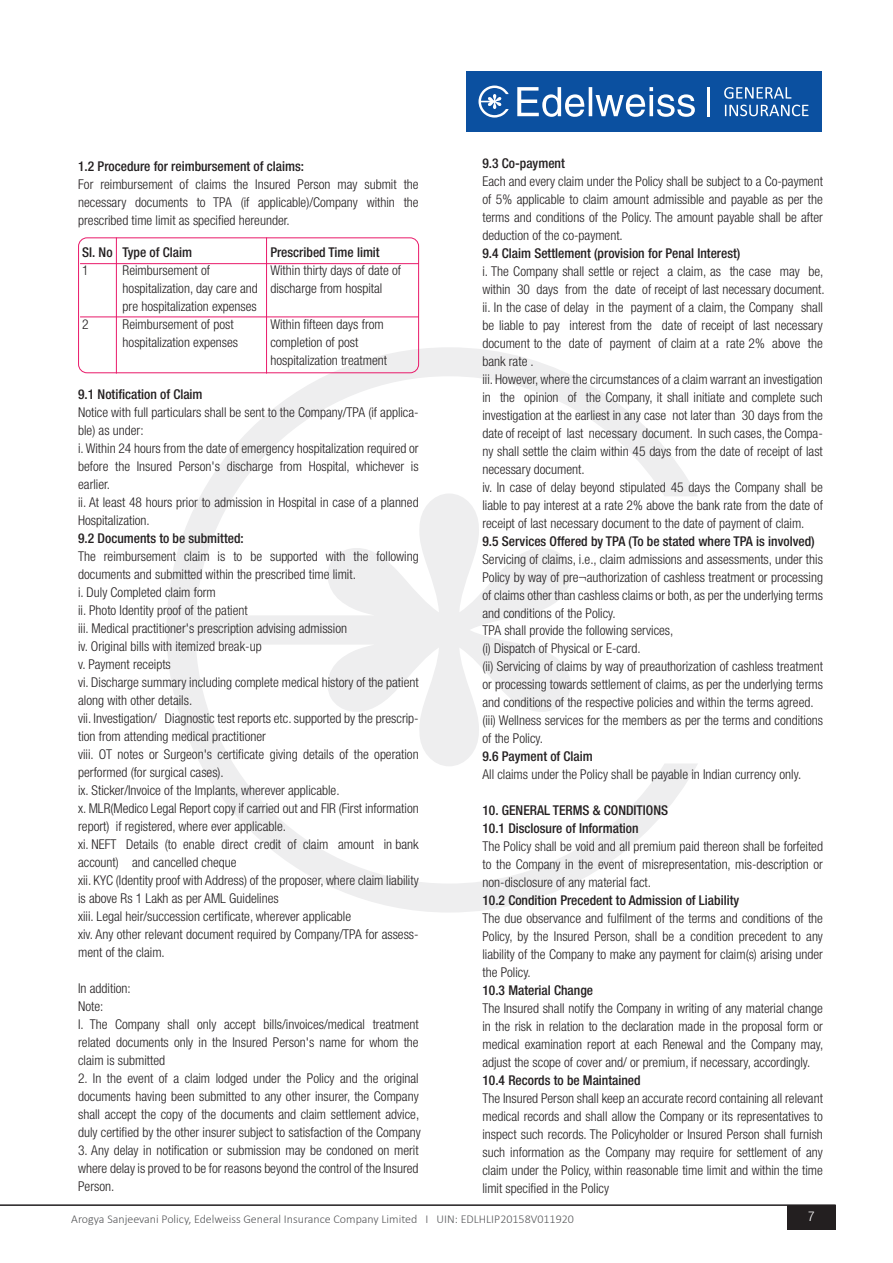
<style>
.page{position:relative;width:893px;height:1263px;background:#fff}
.page>*{position:absolute;margin:0;border:0;box-sizing:border-box;transform-origin:0 0}
.t1{font:300 condensed 13.5px/18px "Helvetica Neue LT Std";color:#231f20}
.t2{font:500 condensed 13.5px/18px "Helvetica Neue LT Std";color:#231f20}
.t3{font:300 condensed 13.5px "Helvetica Neue LT Std";color:#fff}
.t4{font:300 12px "Calibri";color:#57585a}
</style>
<div class="page">
<div style="left:466px;top:71px;width:355px;height:61px;background:#0b50a0"></div>
<svg style="left:478px;top:86px;width:31px;height:32px"></svg>
<svg style="left:517px;top:87px;width:178px;height:30px"></svg>
<hr style="left:708px;top:87px;width:2px;height:29px;background:#fff">
<svg style="left:724px;top:87px;width:67px;height:12px"></svg>
<svg style="left:725px;top:105px;width:83px;height:11px"></svg>
<hr style="left:0;top:1204px;width:836px;height:2px;background:#231f20">
<div style="left:788px;top:1205px;width:48px;height:24px;background:#231f20"></div>
<svg style="left:167px;top:347px;width:531px;height:565px"></svg>
<div style="left:78px;top:237px;width:341px;height:136px;border:1px solid #e91a6a;border-radius:9px"></div>
<hr style="left:116px;top:237px;width:1px;height:136px;background:#e91a6a">
<hr style="left:266px;top:237px;width:1px;height:136px;background:#e91a6a">
<hr style="left:80px;top:263px;width:339px;height:1px;background:#e91a6a">
<hr style="left:80px;top:316px;width:339px;height:1px;background:#e91a6a">
<p class="t2" style="left:78px;top:157px;width:227px">1.2 Procedure for reimbursement of claims:</p>
<p class="t1" style="left:78px;top:175px;width:342px;text-align:justify">For reimbursement of claims the Insured Person may submit the necessary documents to TPA (if applicable)/Company within the prescribed time limit as specified hereunder.</p>
<p class="t2" style="left:123px;top:243px;width:71px">Type of Claim</p>
<p class="t1" style="left:123px;top:261px;width:137px">Reimbursement of hospitalization, day care and pre hospitalization expenses<br>Reimbursement of post hospitalization expenses</p>
<p class="t2" style="left:78px;top:385px;width:126px">9.1 Notification of Claim</p>
<p class="t1" style="left:78px;top:403px;width:342px">Notice with full particulars shall be sent to the Company/TPA (if applica&shy;ble) as under:<br>i. Within 24 hours from the date of emergency hospitalization required or before the Insured Person's discharge from Hospital, whichever is earlier.<br>ii. At least 48 hours prior to admission in Hospital in case of a planned Hospitalization.</p>
<p class="t2" style="left:78px;top:529px;width:167px">9.2 Documents to be submitted:</p>
<p class="t1" style="left:78px;top:547px;width:342px">The reimbursement claim is to be supported with the following documents and submitted within the prescribed time limit.<br>i. Duly Completed claim form<br>ii. Photo Identity proof of the patient<br>iii. Medical practitioner's prescription advising admission<br>iv. Original bills with itemized break-up<br>v. Payment receipts<br>vi. Discharge summary including complete medical history of the patient along with other details.<br>vii. Investigation/ Diagnostic test reports etc. supported by the prescrip&shy;tion from attending medical practitioner<br>viii. OT notes or Surgeon's certificate giving details of the operation performed (for surgical cases).<br>ix. Sticker/Invoice of the Implants, wherever applicable.<br>x. MLR(Medico Legal Report copy if carried out and FIR (First information report) if registered, where ever applicable.<br>xi. NEFT Details (to enable direct credit of claim amount in bank account) and cancelled cheque<br>xii. KYC (Identity proof with Address) of the proposer, where claim liability is above Rs 1 Lakh as per AML Guidelines<br>xiii. Legal heir/succession certificate, wherever applicable<br>xiv. Any other relevant document required by Company/TPA for assess&shy;ment of the claim.</p>
<p class="t1" style="left:78px;top:979px;width:342px">In addition:<br>Note:<br>I. The Company shall only accept bills/invoices/medical treatment related documents only in the Insured Person's name for whom the claim is submitted</p>
<p class="t1" style="left:78px;top:1069px;width:344px">2. In the event of a claim lodged under the Policy and the original documents having been submitted to any other insurer, the Company shall accept the copy of the documents and claim settlement advice, duly certified by the other insurer subject to satisfaction of the Company</p>
<p class="t1" style="left:78px;top:1141px;width:342px;text-align:justify">3. Any delay in notification or submission may be condoned on merit where delay is proved to be for reasons beyond the control of the Insured Person.</p>
<p class="t2" style="left:82px;top:243px;width:32px">SI. No</p>
<p class="t1" style="left:82px;top:261px;width:8px">1</p>
<p class="t2" style="left:270px;top:243px;width:111px">Prescribed Time limit</p>
<p class="t1" style="left:270px;top:261px;width:132px">Within thirty days of date of discharge from hospital</p>
<p class="t1" style="left:270px;top:315px;width:118px">Within fifteen days from completion of post hospitalization treatment</p>
<p class="t1" style="left:82px;top:315px;width:8px">2</p>
<p class="t2" style="left:482px;top:154px;width:84px">9.3 Co-payment</p>
<p class="t1" style="left:482px;top:172px;width:342px;text-align:justify">Each and every claim under the Policy shall be subject to a Co-payment of 5% applicable to claim amount admissible and payable as per the terms and conditions of the Policy. The amount payable shall be after deduction of the co-payment.</p>
<p class="t2" style="left:482px;top:244px;width:259px">9.4 Claim Settlement (provision for Penal Interest)</p>
<p class="t1" style="left:482px;top:262px;width:344px">i. The Company shall settle or reject a claim, as the case may be, within 30 days from the date of receipt of last necessary document. ii. In the case of delay in the payment of a claim, the Company shall be liable to pay interest from the date of receipt of last necessary document to the date of payment of claim at a rate 2% above the bank rate .<br>iii. However, where the circumstances of a claim warrant an investigation in the opinion of the Company, it shall initiate and complete such investigation at the earliest in any case not later than 30 days from the date of receipt of last necessary document. In such cases, the Compa&shy;ny shall settle the claim within 45 days from the date of receipt of last necessary document.<br>iv. In case of delay beyond stipulated 45 days the Company shall be liable to pay interest at a rate 2% above the bank rate from the date of receipt of last necessary document to the date of payment of claim.</p>
<p class="t2" style="left:482px;top:531px;width:334px">9.5 Services Offered by TPA (To be stated where TPA is involved)</p>
<p class="t1" style="left:482px;top:550px;width:342px">Servicing of claims, i.e., claim admissions and assessments, under this Policy by way of pre¬authorization of cashless treatment or processing of claims other than cashless claims or both, as per the underlying terms and conditions of the Policy.<br>TPA shall provide the following services,<br>(i) Dispatch of Physical or E-card.<br>(ii) Servicing of claims by way of preauthorization of cashless treatment or processing towards settlement of claims, as per the underlying terms and conditions of the respective policies and within the terms agreed. (iii) Wellness services for the members as per the terms and conditions of the Policy.</p>
<p class="t2" style="left:482px;top:747px;width:112px">9.6 Payment of Claim</p>
<p class="t1" style="left:482px;top:766px;width:320px">All claims under the Policy shall be payable in Indian currency only.</p>
<p class="t2" style="left:482px;top:801px;width:187px">10. GENERAL TERMS &amp; CONDITIONS<br>10.1 Disclosure of Information</p>
<p class="t1" style="left:482px;top:837px;width:342px;text-align:justify">The Policy shall be void and all premium paid thereon shall be forfeited to the Company in the event of misrepresentation, mis-description or non-disclosure of any material fact.</p>
<p class="t2" style="left:482px;top:891px;width:258px">10.2 Condition Precedent to Admission of Liability</p>
<p class="t1" style="left:482px;top:909px;width:342px;text-align:justify">The due observance and fulfilment of the terms and conditions of the Policy, by the Insured Person, shall be a condition precedent to any liability of the Company to make any payment for claim(s) arising under the Policy.</p>
<p class="t2" style="left:482px;top:981px;width:112px">10.3 Material Change</p>
<p class="t1" style="left:482px;top:999px;width:342px;text-align:justify">The Insured shall notify the Company in writing of any material change in the risk in relation to the declaration made in the proposal form or medical examination report at each Renewal and the Company may, adjust the scope of cover and/ or premium, if necessary, accordingly.</p>
<p class="t2" style="left:482px;top:1071px;width:160px">10.4 Records to be Maintained</p>
<p class="t1" style="left:482px;top:1089px;width:342px;text-align:justify">The Insured Person shall keep an accurate record containing all relevant medical records and shall allow the Company or its representatives to inspect such records. The Policyholder or Insured Person shall furnish such information as the Company may require for settlement of any claim under the Policy, within reasonable time limit and within the time limit specified in the Policy</p>
<p class="t4" style="left:71px;top:1212px;width:504px">Arogya Sanjeevani Policy, Edelweiss General Insurance Company Limited I UIN: EDLHLIP20158V011920</p>
<p class="t3" style="left:808px;top:1208px;width:8px">7</p>
</div>
